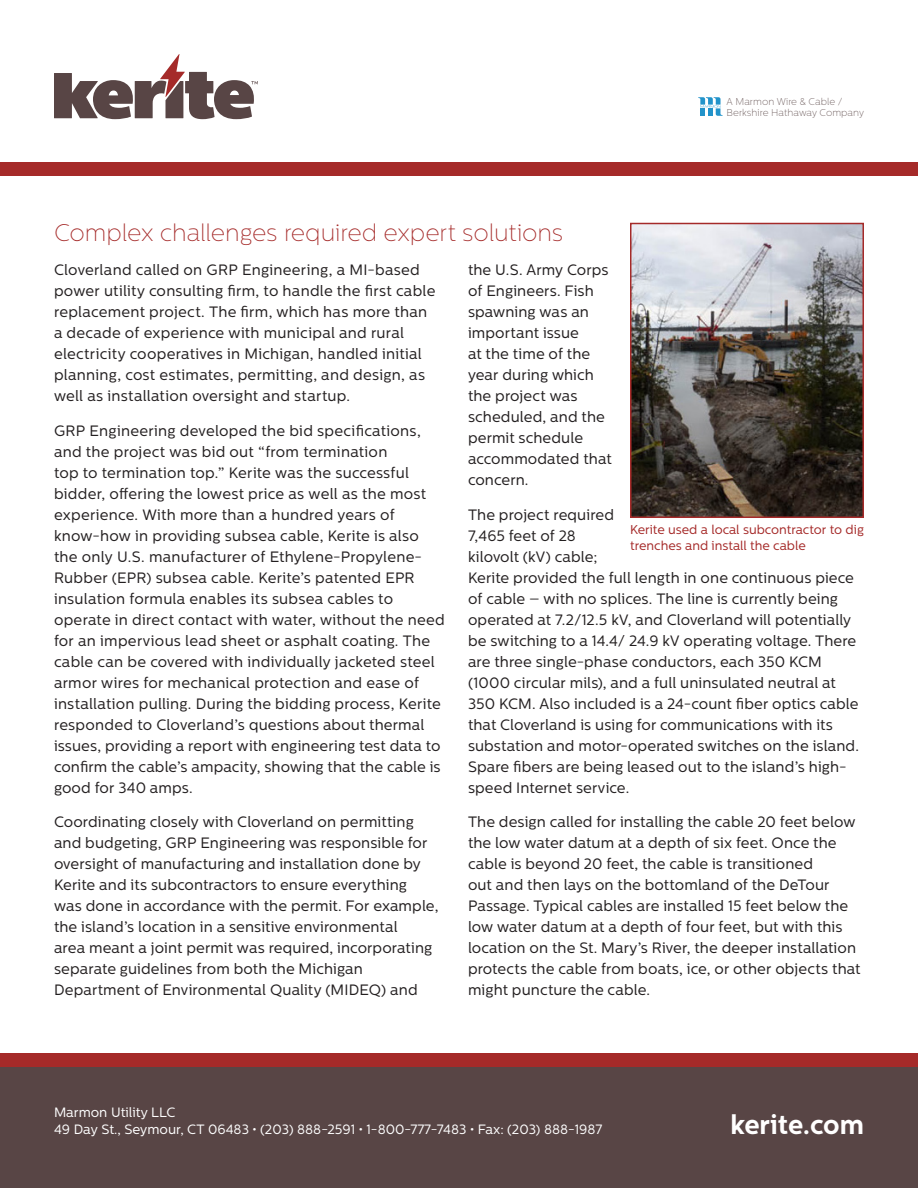
<style>
.page{position:relative;width:918px;height:1188px;background:#fff}
.page>*{position:absolute;margin:0;border:0;box-sizing:border-box;transform-origin:0 0}
.t1{font:700 27px "Centrale Sans";color:#fff}
.t2{font:100 24px "Centrale Sans";letter-spacing:-.005em;color:#a52a29}
.t3{font:15px/21px "Centrale Sans";letter-spacing:.01em;color:#231f20}
.t4{font:13.5px "Centrale Sans";color:#fff}
.t5{font:12.75px/15.3px "Centrale Sans";color:#a52a29}
.t6{font:100 9.9px/11.2px "Centrale Sans";color:#584545}
</style>
<div class="page">
<img style="left:633px;top:226px;width:228px;height:289px">
<div style="left:630px;top:223px;width:234px;height:295px;border:2px solid #a52a29"></div>
<div style="left:0;top:1060px;width:918px;height:128px;background:#584545"></div>
<div style="left:0;top:1053px;width:918px;height:13px;background:#a52a29"></div>
<svg style="left:54px;top:54px;width:204px;height:65px"></svg>
<svg style="left:698px;top:97px;width:25px;height:19px"></svg>
<div style="left:0;top:162px;width:918px;height:14px;background:#a52a29"></div>
<p class="t6" style="left:727px;top:96px;width:139px">A Marmon Wire &amp; Cable /<br>Berkshire Hathaway Company</p>
<p class="t2" style="left:54px;top:219px;width:511px">Complex challenges required expert solutions</p>
<p class="t3" style="left:54px;top:259px;width:383px">Cloverland called on GRP Engineering, a MI-based power utility consulting firm, to handle the first cable replacement project. The firm, which has more than a decade of experience with municipal and rural electricity cooperatives in Michigan, handled initial planning, cost estimates, permitting, and design, as well as installation oversight and startup.</p>
<p class="t3" style="left:54px;top:420px;width:392px">GRP Engineering developed the bid specifications, and the project was bid out “from termination<br>top to termination top.” Kerite was the successful bidder, offering the lowest price as well as the most experience. With more than a hundred years of know-how in providing subsea cable, Kerite is also the only U.S. manufacturer of Ethylene-Propylene-Rubber (EPR) subsea cable. Kerite’s patented EPR insulation formula enables its subsea cables to operate in direct contact with water, without the need for an impervious lead sheet or asphalt coating. The cable can be covered with individually jacketed steel armor wires for mechanical protection and ease of installation pulling. During the bidding process, Kerite responded to Cloverland’s questions about thermal issues, providing a report with engineering test data to confirm the cable’s ampacity, showing that the cable is good for 340 amps.</p>
<p class="t3" style="left:54px;top:811px;width:386px">Coordinating closely with Cloverland on permitting and budgeting, GRP Engineering was responsible for oversight of manufacturing and installation done by Kerite and its subcontractors to ensure everything was done in accordance with the permit. For example, the island’s location in a sensitive environmental<br>area meant a joint permit was required, incorporating separate guidelines from both the Michigan Department of Environmental Quality (MIDEQ) and</p>
<p class="t3" style="left:468px;top:259px;width:145px">the U.S. Army Corps of Engineers. Fish spawning was an important issue<br>at the time of the year during which the project was scheduled, and the permit schedule accommodated that concern.</p>
<p class="t3" style="left:468px;top:504px;width:393px">The project required<br>7,465 feet of 28<br>kilovolt (kV) cable;<br>Kerite provided the full length in one continuous piece of cable – with no splices. The line is currently being operated at 7.2/12.5 kV, and Cloverland will potentially be switching to a 14.4/ 24.9 kV operating voltage. There are three single-phase conductors, each 350 KCM (1000 circular mils), and a full uninsulated neutral at 350 KCM. Also included is a 24-count fiber optics cable that Cloverland is using for communications with its substation and motor-operated switches on the island.<br>Spare fibers are being leased out to the island’s high&shy;speed Internet service.</p>
<p class="t3" style="left:468px;top:811px;width:394px">The design called for installing the cable 20 feet below the low water datum at a depth of six feet. Once the cable is beyond 20 feet, the cable is transitioned<br>out and then lays on the bottomland of the DeTour Passage. Typical cables are installed 15 feet below the low water datum at a depth of four feet, but with this location on the St. Mary’s River, the deeper installation protects the cable from boats, ice, or other objects that might puncture the cable.</p>
<p class="t5" style="left:630px;top:522px;width:235px">Kerite used a local subcontractor to dig trenches and install the cable</p>
<p class="t4" style="left:54px;top:1105px;width:123px">Marmon Utility LLC</p>
<p class="t4" style="left:54px;top:1121px;width:550px">49 Day St., Seymour, CT 06483 • (203) 888-2591 • 1-800-777-7483 • Fax: (203) 888-1987</p>
<p class="t1" style="left:731px;top:1108px;width:135px">kerite.com</p>
</div>
